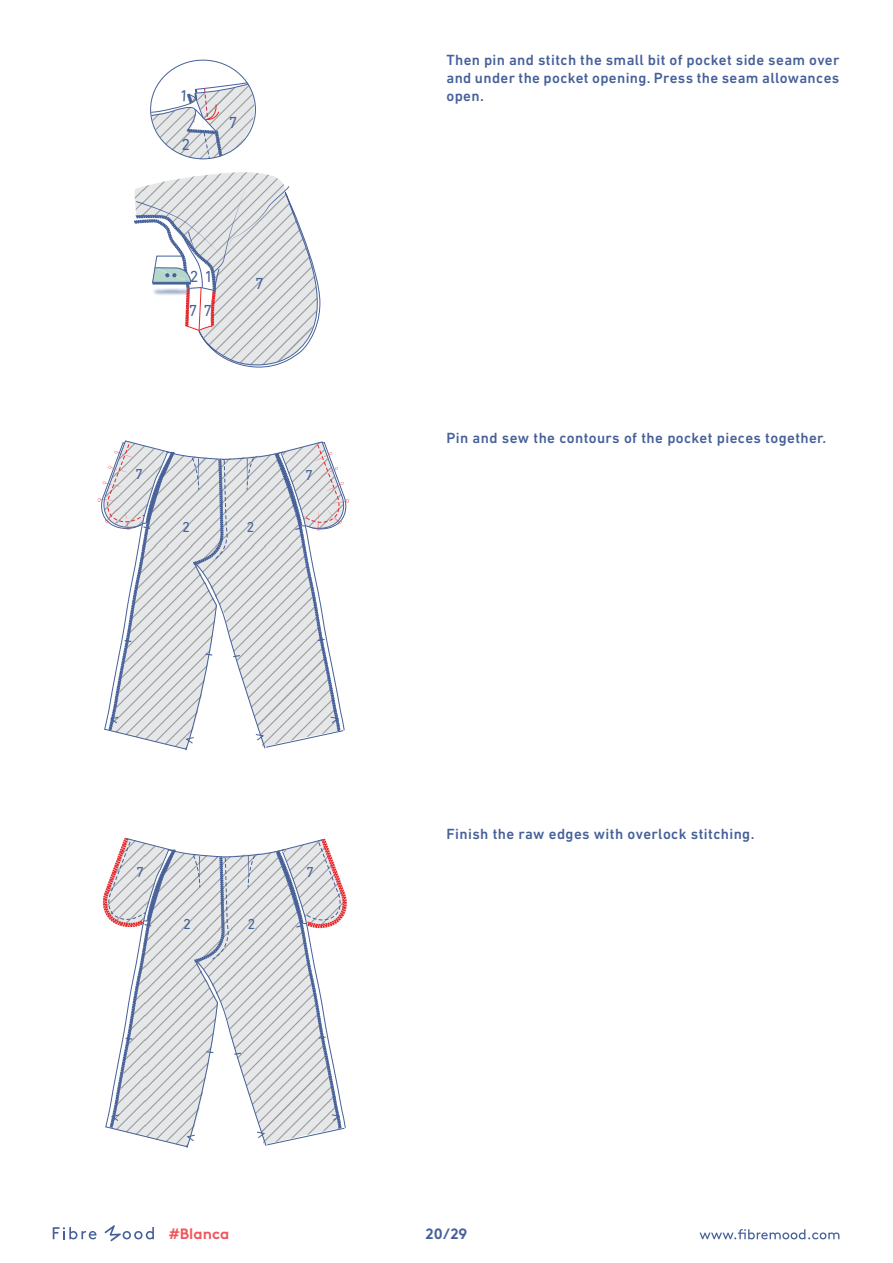
<style>
.page{position:relative;width:893px;height:1263px;background:#fff}
.page>*{position:absolute;margin:0;border:0;box-sizing:border-box;transform-origin:0 0}
.t1{font:16.2px "DIN Next LT Pro";color:#466199}
.t2{font:500 15px/18px "DIN Next LT Pro";letter-spacing:.025em;color:#456099;text-align:justify}
.t3{font:700 15px "Brown";color:#f0565d}
.t4{font:700 15px "Brown";color:#456099}
.t5{font:14.7px "DIN Next LT Pro";color:#466099}
</style>
<div class="page">
<svg style="left:699px;top:1229px;width:140px;height:10px"></svg>
<svg style="left:53px;top:1227px;width:44px;height:12px"></svg>
<svg style="left:104px;top:1225px;width:50px;height:16px"></svg>
<svg style="left:98px;top:440px;width:251px;height:311px"></svg>
<svg style="left:103px;top:837px;width:244px;height:311px"></svg>
<svg style="left:151px;top:75px;width:103px;height:84px"></svg>
<svg style="left:134px;top:172px;width:187px;height:196px"></svg>
<p class="t1" style="left:181px;top:136px;width:10px">2</p>
<p class="t5" style="left:135px;top:466px;width:9px">7</p>
<p class="t5" style="left:305px;top:466px;width:9px">7</p>
<p class="t5" style="left:179px;top:518px;width:9px">2</p>
<p class="t5" style="left:249px;top:519px;width:9px">2</p>
<p class="t5" style="left:182px;top:518px;width:9px">2</p>
<p class="t5" style="left:246px;top:518px;width:9px">2</p>
<p class="t5" style="left:136px;top:863px;width:9px">7</p>
<p class="t5" style="left:306px;top:864px;width:9px">7</p>
<p class="t5" style="left:180px;top:915px;width:9px">2</p>
<p class="t5" style="left:250px;top:916px;width:9px">2</p>
<p class="t5" style="left:183px;top:916px;width:9px">2</p>
<p class="t5" style="left:248px;top:916px;width:9px">2</p>
<p class="t2" style="left:446px;top:51px;width:394px">Then pin and stitch the small bit of pocket side seam over and under the pocket opening. Press the seam allowances open.</p>
<p class="t2" style="left:446px;top:429px;width:381px">Pin and sew the contours of the pocket pieces together.</p>
<p class="t2" style="left:446px;top:825px;width:309px">Finish the raw edges with overlock stitching.</p>
<p class="t3" style="left:169px;top:1222px;width:62px">#Blanca</p>
<p class="t4" style="left:426px;top:1221px;width:43px">20/29</p>
</div>
